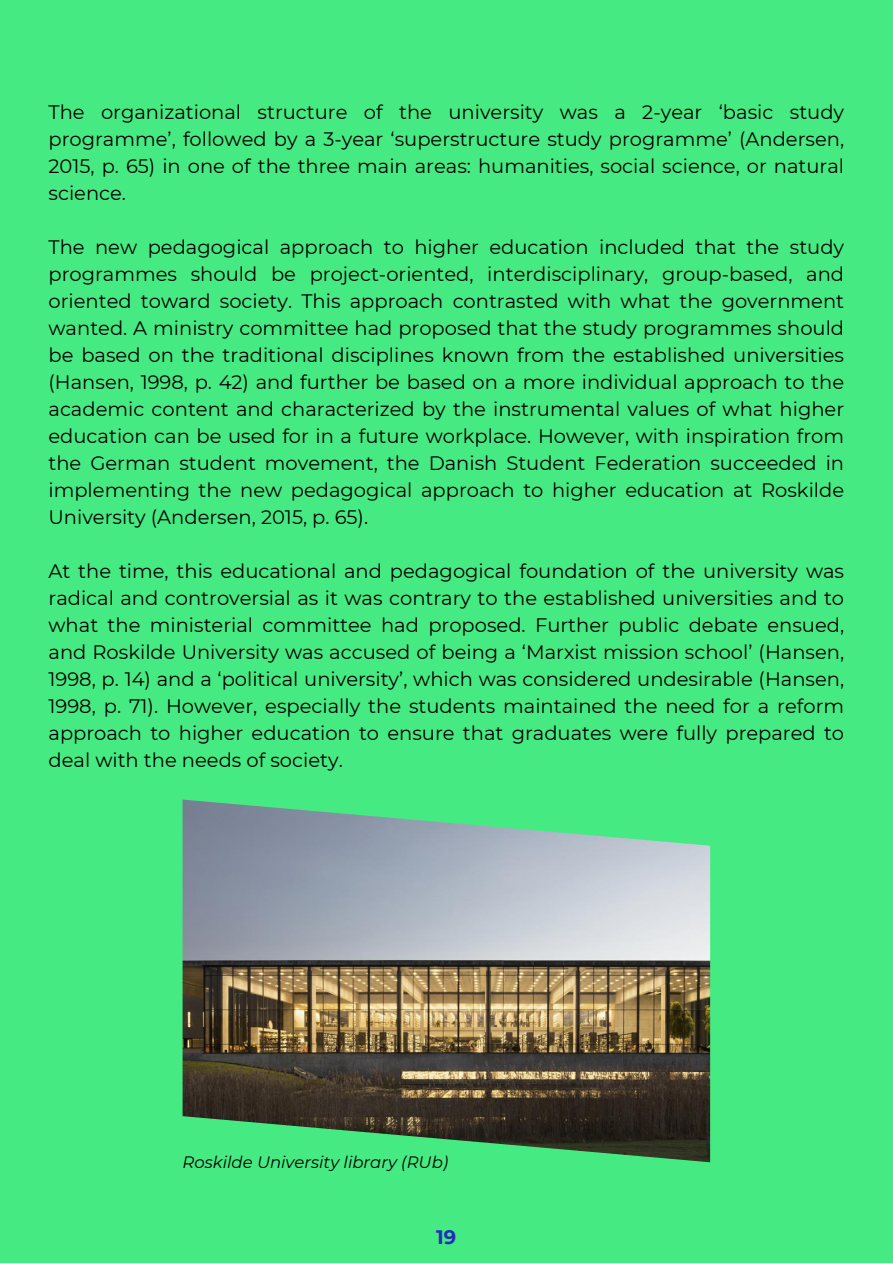
<style>
.page{position:relative;width:893px;height:1264px;background:#fff}
.page>*{position:absolute;margin:0;border:0;box-sizing:border-box;transform-origin:0 0}
.t1{font:19.5px/27px "Montserrat";color:#000;text-align:justify}
.t2{font:700 19.5px "Montserrat";color:#232dbb}
.t3{font:italic 16.5px "Montserrat";color:#000}
</style>
<div class="page">
<div style="left:0;top:0;width:892px;height:1262px;background:#45eb82"></div>
<img style="left:182px;top:799px;width:528px;height:363px">
<p class="t1" style="left:48px;top:98px;width:797px">The organizational structure of the university was a 2-year ‘basic study programme’, followed by a 3-year ‘superstructure study programme’ (Andersen, 2015, p. 65) in one of the three main areas: humanities, social science, or natural science.</p>
<p class="t1" style="left:48px;top:233px;width:797px">The new pedagogical approach to higher education included that the study programmes should be project-oriented, interdisciplinary, group-based, and oriented toward society. This approach contrasted with what the government wanted. A ministry committee had proposed that the study programmes should be based on the traditional disciplines known from the established universities (Hansen, 1998, p. 42) and further be based on a more individual approach to the academic content and characterized by the instrumental values of what higher education can be used for in a future workplace. However, with inspiration from the German student movement, the Danish Student Federation succeeded in implementing the new pedagogical approach to higher education at Roskilde University (Andersen, 2015, p. 65).</p>
<p class="t1" style="left:48px;top:557px;width:797px">At the time, this educational and pedagogical foundation of the university was radical and controversial as it was contrary to the established universities and to what the ministerial committee had proposed. Further public debate ensued, and Roskilde University was accused of being a ‘Marxist mission school’ (Hansen, 1998, p. 14) and a ‘political university’, which was considered undesirable (Hansen, 1998, p. 71). However, especially the students maintained the need for a reform approach to higher education to ensure that graduates were fully prepared to deal with the needs of society.</p>
<p class="t3" style="left:183px;top:1151px;width:267px">Roskilde University library (RUb)</p>
<p class="t2" style="left:436px;top:1225px;width:22px">19</p>
</div>
